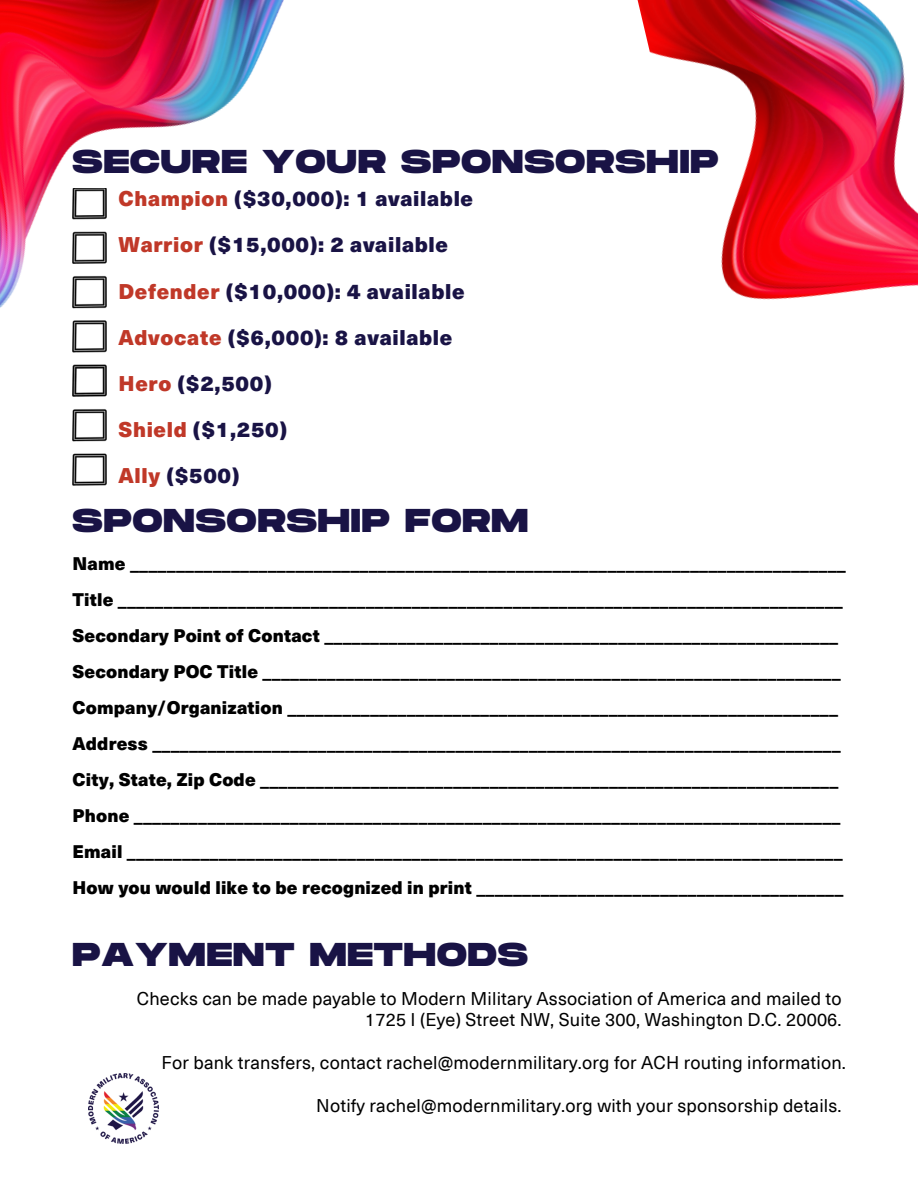
<style>
.page{position:relative;width:918px;height:1188px;background:#fff}
.page>*{position:absolute;margin:0;border:0;box-sizing:border-box;transform-origin:0 0}
.t1{font:800 33px "Monument Extended";letter-spacing:.03em;color:#191345}
.t2{font:900 21px/46.2px "Neue Haas Unica";letter-spacing:.03em;color:#191345}
.t3{font:900 18px/36px "Neue Haas Unica";letter-spacing:.01em;color:#000}
.t4{font:18px "Neue Haas Unica W1 G";letter-spacing:.01em;color:#000}
.s1{color:#c03828}
</style>
<div class="page">
<img style="left:88px;top:1074px;width:70px;height:70px">
<img style="left:0;top:0;width:284px;height:333px">
<img style="left:73px;top:189px;width:33px;height:297px">
<img style="left:637px;top:0;width:281px;height:300px">
<p class="t1" style="left:73px;top:144px;width:648px">SECURE YOUR SPONSORSHIP</p>
<p class="t2" style="left:119px;top:178px;width:356px"><span class="s1">Champion</span> ($30,000): 1 available<br><span class="s1">Warrior</span> ($15,000): 2 available<br><span class="s1">Defender</span> ($10,000): 4 available<br><span class="s1">Advocate</span> ($6,000): 8 available<br><span class="s1">Hero</span> ($2,500)<br><span class="s1">Shield</span> ($1,250)<br><span class="s1">Ally</span> ($500)</p>
<h1 class="t1" style="left:73px;top:502px;width:457px">SPONSORSHIP FORM</h1>
<p class="t3" style="left:73px;top:548px;width:775px">Name ______________________________________________________________________________ Title _______________________________________________________________________________ Secondary Point of Contact ________________________________________________________ Secondary POC Title _______________________________________________________________ Company/Organization ____________________________________________________________ Address ___________________________________________________________________________ City, State, Zip Code _______________________________________________________________ Phone _____________________________________________________________________________ Email ______________________________________________________________________________ How you would like to be recognized in print ________________________________________</p>
<h2 class="t1" style="left:73px;top:936px;width:457px">PAYMENT METHODS</h2>
<h1 class="t4" style="left:137px;top:989px;width:706px">Checks can be made payable to Modern Military Association of America and mailed to</h1>
<h3 class="t4" style="left:365px;top:1010px;width:478px">1725 I (Eye) Street NW, Suite 300, Washington D.C. 20006.</h3>
<h1 class="t4" style="left:162px;top:1053px;width:686px">For bank transfers, contact rachel@modernmilitary.org for ACH routing information.</h1>
<p class="t4" style="left:316px;top:1096px;width:527px">Notify rachel@modernmilitary.org with your sponsorship details.</p>
</div>
